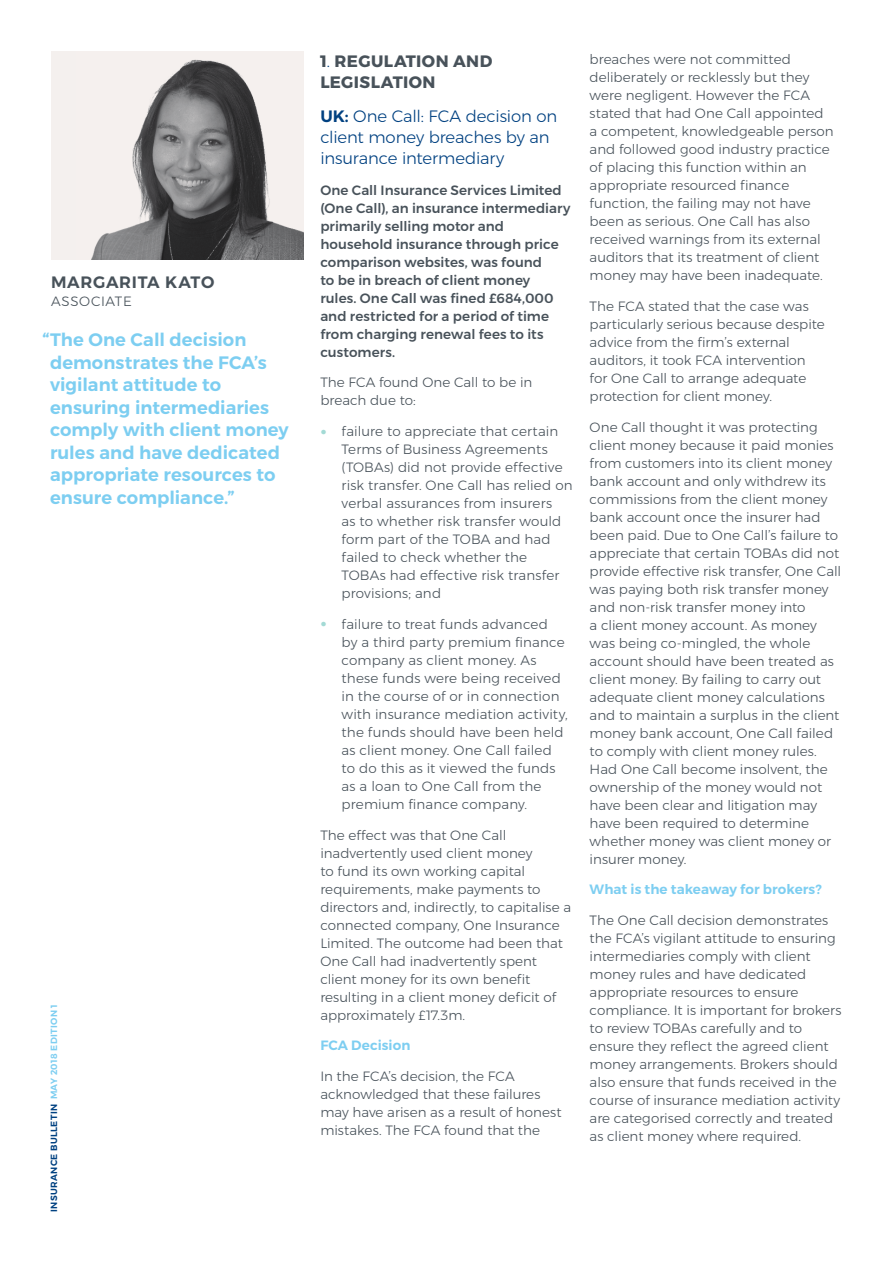
<style>
.page{position:relative;width:893px;height:1263px;background:#fff}
.page>*{position:absolute;margin:0;border:0;box-sizing:border-box;transform-origin:0 0}
.t1{font:600 18px/22.5px "Montserrat";color:#7dcef1}
.t2{font:300 16.5px/21px "Montserrat";letter-spacing:-.01em;color:#004181}
.t3{font:700 16.5px/21px "Montserrat";letter-spacing:.025em;color:#48525a}
.t4{font:600 16.5px "Montserrat";letter-spacing:.04em;color:#48525a}
.t5{font:300 13.5px/18px "Montserrat";color:#48525a}
.t6{font:500 13.5px/18px "Montserrat";letter-spacing:.005em;color:#48525a}
.t7{font:600 13.5px "Montserrat";letter-spacing:.005em;color:#7dcef1}
.t8{font:300 13.5px "Montserrat";letter-spacing:.045em;color:#48525a}
.t9{font:600 9px "Montserrat";letter-spacing:.04em;color:#004181}
.s1{color:#7dcef1}
.s2{font-weight:300;color:#004181}
.s3{font-weight:600}
.s4{font-family:"Noto Sans";font-weight:400;font-size:10.5px;color:#a3dad5}
</style>
<div class="page">
<div style="left:51px;top:51px;width:252px;height:208px;background:#f4f0ee"></div>
<img style="left:91px;top:59px;width:212px;height:200px">
<p class="t4" style="left:51px;top:269px;width:165px">MARGARITA KATO</p>
<p class="t8" style="left:51px;top:291px;width:82px">ASSOCIATE</p>
<h1 class="t1" style="left:50px;top:329px;width:240px;text-indent:-8px">“The One Call decision demonstrates the FCA’s vigilant attitude to ensuring intermediaries comply with client money rules and have dedicated appropriate resources to ensure compliance.”</h1>
<p class="t9" style="left:47px;top:1212px;width:209px;rotate:-90deg">INSURANCE BULLETIN <span class="s1">MAY 2018 EDITION 1</span></p>
<p class="t3" style="left:320px;top:51px;width:174px">1<span class="s2">.</span> REGULATION AND<br>LEGISLATION</p>
<p class="t2" style="left:320px;top:105px;width:238px"><span class="s3">UK:</span> One Call: FCA decision on client money breaches by an insurance intermediary</p>
<p class="t6" style="left:320px;top:181px;width:252px">One Call Insurance Services Limited (One Call), an insurance intermediary primarily selling motor and household insurance through price comparison websites, was found<br>to be in breach of client money<br>rules. One Call was fined £684,000 and restricted for a period of time from charging renewal fees to its customers.</p>
<p class="t5" style="left:320px;top:373px;width:214px">The FCA found One Call to be in breach due to:</p>
<p class="t5" style="left:342px;top:422px;width:233px;text-indent:-21px"><span class="s4">●</span> failure to appreciate that certain<br>Terms of Business Agreements (TOBAs) did not provide effective risk transfer. One Call has relied on verbal assurances from insurers<br>as to whether risk transfer would form part of the TOBA and had failed to check whether the<br>TOBAs had effective risk transfer provisions; and</p>
<p class="t5" style="left:342px;top:615px;width:227px;text-indent:-21px"><span class="s4">●</span> failure to treat funds advanced<br>by a third party premium finance company as client money. As these funds were being received in the course of or in connection with insurance mediation activity, the funds should have been held as client money. One Call failed to do this as it viewed the funds as a loan to One Call from the premium finance company.</p>
<p class="t5" style="left:320px;top:825px;width:252px">The effect was that One Call inadvertently used client money<br>to fund its own working capital requirements, make payments to directors and, indirectly, to capitalise a connected company, One Insurance<br>Limited. The outcome had been that<br>One Call had inadvertently spent client money for its own benefit resulting in a client money deficit of approximately £17.3m.</p>
<p class="t7" style="left:320px;top:1035px;width:92px">FCA Decision</p>
<p class="t5" style="left:320px;top:1067px;width:243px">In the FCA’s decision, the FCA acknowledged that these failures may have arisen as a result of honest mistakes. The FCA found that the</p>
<p class="t5" style="left:590px;top:50px;width:246px">breaches were not committed deliberately or recklessly but they were negligent. However the FCA stated that had One Call appointed a competent, knowledgeable person and followed good industry practice of placing this function within an appropriate resourced finance function, the failing may not have been as serious. One Call has also received warnings from its external auditors that its treatment of client money may have been inadequate.</p>
<p class="t5" style="left:590px;top:297px;width:237px">The FCA stated that the case was particularly serious because despite advice from the firm’s external auditors, it took FCA intervention for One Call to arrange adequate protection for client money.</p>
<p class="t5" style="left:590px;top:418px;width:253px">One Call thought it was protecting client money because it paid monies from customers into its client money bank account and only withdrew its commissions from the client money bank account once the insurer had been paid. Due to One Call’s failure to appreciate that certain TOBAs did not provide effective risk transfer, One Call was paying both risk transfer money and non-risk transfer money into<br>a client money account. As money was being co-mingled, the whole account should have been treated as client money. By failing to carry out adequate client money calculations and to maintain a surplus in the client money bank account, One Call failed to comply with client money rules.<br>Had One Call become insolvent, the ownership of the money would not have been clear and litigation may have been required to determine whether money was client money or insurer money.</p>
<p class="t7" style="left:590px;top:879px;width:233px">What is the takeaway for brokers?</p>
<p class="t5" style="left:590px;top:911px;width:253px">The One Call decision demonstrates the FCA’s vigilant attitude to ensuring intermediaries comply with client money rules and have dedicated appropriate resources to ensure compliance. It is important for brokers to review TOBAs carefully and to ensure they reflect the agreed client money arrangements. Brokers should also ensure that funds received in the course of insurance mediation activity are categorised correctly and treated as client money where required.</p>
</div>
